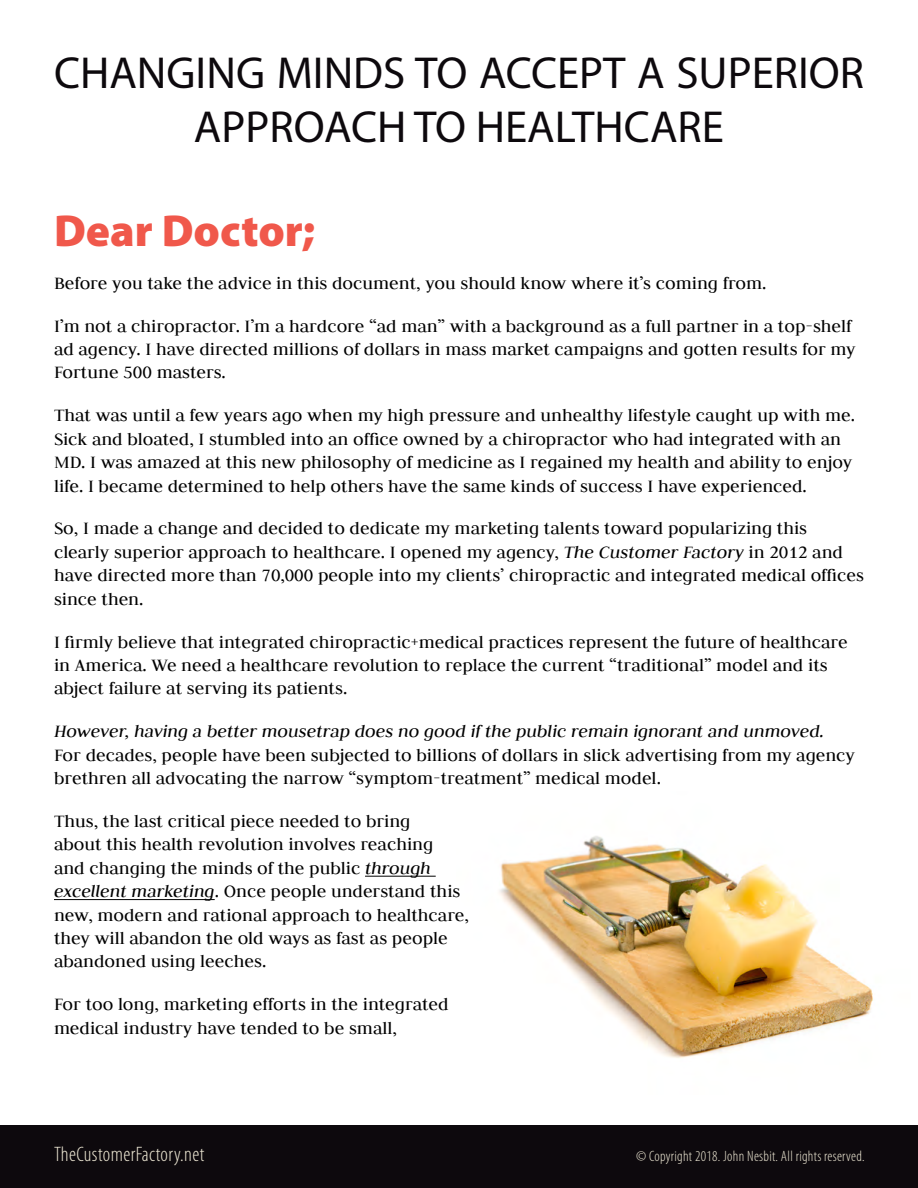
<style>
.page{position:relative;width:918px;height:1188px;background:#fff}
.page>*{position:absolute;margin:0;border:0;box-sizing:border-box;transform-origin:0 0}
.t1{font:45px/54px "Myriad Pro";color:#0d090d;text-align:center}
.t2{font:900 45px "Myriad Pro";color:#f0584b}
.t3{font:300 condensed 21px "Myriad Pro";letter-spacing:.02em;color:#f0ead6}
.t4{font:19.5px/23.4px "Judson";color:#000}
.t5{font:italic 19.5px "Judson";color:#000}
.t6{font:300 condensed 15px "Myriad Pro";letter-spacing:.02em;color:#f0ead6}
.s1{font-style:italic}
</style>
<div class="page">
<div style="left:0;top:1125px;width:918px;height:63px;background:#0d090d"></div>
<img style="left:499px;top:836px;width:374px;height:222px">
<hr style="left:365px;top:876px;width:71px;height:1px;background:#000">
<hr style="left:54px;top:899px;width:161px;height:1px;background:#000">
<h1 class="t1" style="left:54px;top:45px;width:812px">CHANGING MINDS TO ACCEPT A SUPERIOR<br>APPROACH TO HEALTHCARE</h1>
<h1 class="t2" style="left:54px;top:201px;width:263px">Dear Doctor;</h1>
<p class="t4" style="left:54px;top:261px;width:799px;line-height:42.9px">Before you take the advice in this document, you should know where it’s coming from.<br>I’m not a chiropractor. I’m a hardcore “ad man” with a background as a full partner in a top-shelf</p>
<p class="t4" style="left:54px;top:337px;width:803px">ad agency. I have directed millions of dollars in mass market campaigns and gotten results for my<br>Fortune 500 masters.</p>
<p class="t4" style="left:54px;top:403px;width:803px">That was until a few years ago when my high pressure and unhealthy lifestyle caught up with me.<br>Sick and bloated, I stumbled into an office owned by a chiropractor who had integrated with an MD. I was amazed at this new philosophy of medicine as I regained my health and ability to enjoy life. I became determined to help others have the same kinds of success I have experienced.</p>
<p class="t4" style="left:54px;top:516px;width:811px">So, I made a change and decided to dedicate my marketing talents toward popularizing this clearly superior approach to healthcare. I opened my agency, <span class="s1">The Customer Factory</span> in 2012 and have directed more than 70,000 people into my clients’ chiropractic and integrated medical offices since then.</p>
<p class="t4" style="left:54px;top:629px;width:795px">I firmly believe that integrated chiropractic+medical practices represent the future of healthcare in America. We need a healthcare revolution to replace the current “traditional” model and its abject failure at serving its patients.</p>
<p class="t5" style="left:54px;top:720px;width:772px">However, having a better mousetrap does no good if the public remain ignorant and unmoved.</p>
<p class="t4" style="left:54px;top:743px;width:803px">For decades, people have been subjected to billions of dollars in slick advertising from my agency brethren all advocating the narrow “symptom-treatment” medical model.</p>
<p class="t4" style="left:54px;top:809px;width:417px">Thus, the last critical piece needed to bring<br>about this health revolution involves reaching<br>and changing the minds of the public <span class="s1">through excellent marketing</span>. Once people understand this new, modern and rational approach to healthcare, they will abandon the old ways as fast as people abandoned using leeches.</p>
<p class="t4" style="left:54px;top:992px;width:396px">For too long, marketing efforts in the integrated medical industry have tended to be small,</p>
<p class="t3" style="left:54px;top:1142px;width:152px">TheCustomerFactory.net</p>
<p class="t6" style="left:636px;top:1147px;width:230px">© Copyright 2018. John Nesbit. All rights reserved.</p>
</div>
